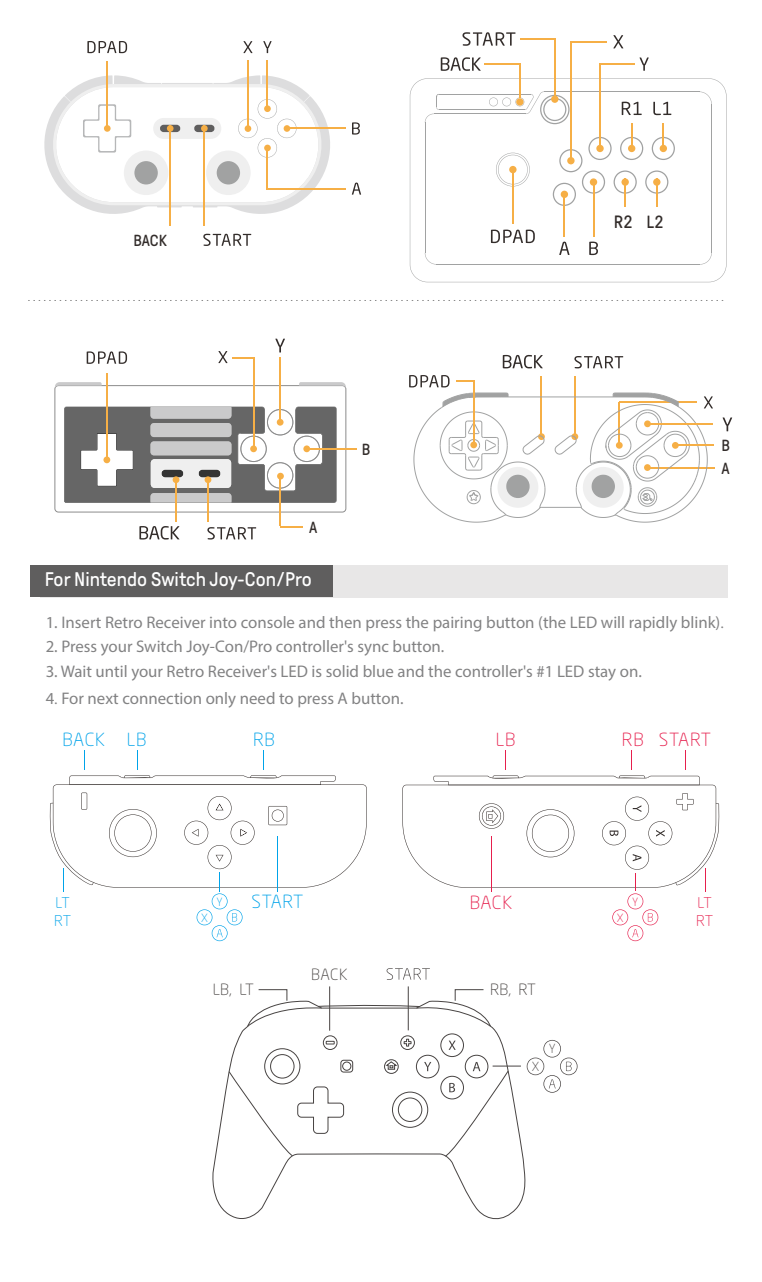
<style>
.page{position:relative;width:762px;height:1282px;background:#fff}
.page>*{position:absolute;margin:0;border:0;box-sizing:border-box;transform-origin:0 0}
.t1{font:19.65px "GT Pressura Pro";color:#fff}
.t2{font:300 17.85px "Neo Sans Std";letter-spacing:.045em;color:#00a3e9}
.t3{font:300 17.85px "Neo Sans Std";letter-spacing:.045em;color:#e61f4d}
.t4{font:17.85px "GT Pressura Pro";color:#332d2b}
.t5{font:16.8px "Myriad Pro";color:#828283}
.t6{font:16.05px/22.2px "GT Pressura Pro";color:#332d2b}
.t7{font:300 15.3px "Neo Sans Std";color:#484443}
.t8{font:300 14.7px/17.9px "Neo Sans Std";color:#00a3e9}
.t9{font:300 14.7px/17.9px "Neo Sans Std";color:#e61f4d}
.t10{font:300 12.6px "Neo Sans Std";color:#484443}
.t11{font:300 11.4px "Neo Sans Std";color:#00a3e9}
.t12{font:300 11.4px "Neo Sans Std";color:#e61f4d}
.s1{font-size:17.7px}
.s2{font-family:"Malgun Gothic"}
</style>
<div class="page">
<svg style="left:207px;top:527px;width:49px;height:12px"></svg>
<hr style="left:280px;top:476px;width:1px;height:50px;background:#f6af46">
<svg style="left:280px;top:526px;width:22px;height:1px"></svg>
<hr style="left:207px;top:479px;width:1px;height:42px;background:#f6af46">
<hr style="left:175px;top:479px;width:1px;height:42px;background:#f6af46">
<svg style="left:87px;top:351px;width:40px;height:13px"></svg>
<hr style="left:253px;top:358px;width:1px;height:92px;background:#f6af46">
<hr style="left:279px;top:357px;width:2px;height:66px;background:#f6af46">
<svg style="left:55px;top:382px;width:291px;height:130px"></svg>
<hr style="left:106px;top:373px;width:1px;height:87px;background:#f6af46">
<div style="left:103px;top:456px;width:7px;height:7px;background:#f6af46;border-radius:50%"></div>
<div style="left:250px;top:445px;width:7px;height:7px;background:#f6af46;border-radius:50%"></div>
<hr style="left:307px;top:448px;width:49px;height:1px;background:#f6af46">
<div style="left:303px;top:445px;width:7px;height:7px;background:#f6af46;border-radius:50%"></div>
<hr style="left:646px;top:467px;width:68px;height:1px;background:#f6af46">
<svg style="left:722px;top:417px;width:10px;height:14px"></svg>
<svg style="left:574px;top:356px;width:49px;height:12px"></svg>
<hr style="left:574px;top:376px;width:1px;height:60px;background:#f6af46">
<hr style="left:675px;top:444px;width:38px;height:2px;background:#f6af46">
<hr style="left:502px;top:396px;width:142px;height:1px;background:#a1a2a2">
<hr style="left:541px;top:507px;width:39px;height:1px;background:#a1a2a2">
<hr style="left:647px;top:424px;width:66px;height:1px;background:#f6af46">
<svg style="left:552px;top:392px;width:160px;height:130px"></svg>
<svg style="left:409px;top:375px;width:136px;height:147px"></svg>
<hr style="left:473px;top:380px;width:1px;height:65px;background:#f6af46">
<div style="left:470px;top:441px;width:7px;height:7px;background:#f6af46;border-radius:50%"></div>
<svg style="left:275px;top:338px;width:10px;height:14px"></svg>
<svg style="left:218px;top:351px;width:36px;height:12px"></svg>
<svg style="left:139px;top:526px;width:40px;height:13px"></svg>
<svg style="left:502px;top:355px;width:40px;height:13px"></svg>
<svg style="left:28px;top:300px;width:696px;height:1px"></svg>
<svg style="left:409px;top:78px;width:317px;height:204px"></svg>
<hr style="left:711px;top:104px;width:1px;height:149px;background:#a1a2a2">
<hr style="left:544px;top:91px;width:155px;height:1px;background:#a1a2a2">
<hr style="left:439px;top:94px;width:91px;height:1px;background:#a1a2a2">
<hr style="left:439px;top:109px;width:85px;height:1px;background:#a1a2a2">
<hr style="left:433px;top:114px;width:92px;height:1px;background:#a1a2a2">
<hr style="left:436px;top:264px;width:263px;height:1px;background:#a1a2a2">
<hr style="left:424px;top:123px;width:1px;height:130px;background:#a1a2a2">
<svg style="left:424px;top:94px;width:15px;height:29px"></svg>
<svg style="left:699px;top:91px;width:13px;height:14px"></svg>
<svg style="left:424px;top:253px;width:12px;height:11px"></svg>
<svg style="left:699px;top:253px;width:12px;height:11px"></svg>
<hr style="left:512px;top:171px;width:1px;height:52px;background:#f6af46">
<svg style="left:491px;top:229px;width:43px;height:14px"></svg>
<hr style="left:563px;top:197px;width:2px;height:40px;background:#f6af46">
<svg style="left:559px;top:241px;width:10px;height:14px"></svg>
<svg style="left:639px;top:57px;width:9px;height:14px"></svg>
<svg style="left:613px;top:35px;width:10px;height:13px"></svg>
<hr style="left:592px;top:184px;width:2px;height:53px;background:#f6af46">
<svg style="left:589px;top:241px;width:8px;height:14px"></svg>
<hr style="left:599px;top:63px;width:1px;height:85px;background:#f6af46">
<hr style="left:570px;top:41px;width:1px;height:118px;background:#f6af46">
<hr style="left:571px;top:41px;width:35px;height:1px;background:#f6af46">
<hr style="left:599px;top:63px;width:35px;height:2px;background:#f6af46">
<hr style="left:519px;top:63px;width:1px;height:35px;background:#f6af46">
<hr style="left:484px;top:63px;width:36px;height:2px;background:#f6af46">
<hr style="left:554px;top:38px;width:1px;height:59px;background:#f6af46">
<hr style="left:520px;top:38px;width:35px;height:2px;background:#f6af46">
<svg style="left:462px;top:32px;width:53px;height:14px"></svg>
<svg style="left:440px;top:57px;width:40px;height:14px"></svg>
<svg style="left:489px;top:91px;width:185px;height:116px"></svg>
<svg style="left:44px;top:75px;width:292px;height:146px"></svg>
<svg style="left:50px;top:84px;width:274px;height:121px"></svg>
<svg style="left:203px;top:234px;width:48px;height:12px"></svg>
<svg style="left:87px;top:41px;width:40px;height:12px"></svg>
<svg style="left:352px;top:122px;width:8px;height:12px"></svg>
<svg style="left:352px;top:182px;width:9px;height:13px"></svg>
<hr style="left:247px;top:60px;width:1px;height:70px;background:#f6af46">
<hr style="left:267px;top:60px;width:1px;height:49px;background:#f6af46">
<div style="left:264px;top:105px;width:7px;height:7px;background:#f6af46;border-radius:50%"></div>
<hr style="left:287px;top:128px;width:58px;height:1px;background:#f6af46">
<div style="left:283px;top:125px;width:7px;height:7px;background:#f6af46;border-radius:50%"></div>
<hr style="left:267px;top:148px;width:1px;height:41px;background:#f6af46">
<div style="left:264px;top:145px;width:7px;height:6px;background:#f6af46;border-radius:50%"></div>
<hr style="left:267px;top:188px;width:78px;height:1px;background:#f6af46">
<hr style="left:204px;top:125px;width:1px;height:100px;background:#f6af46">
<div style="left:201px;top:125px;width:7px;height:7px;background:#f6af46;border-radius:50%"></div>
<hr style="left:107px;top:61px;width:1px;height:67px;background:#f6af46">
<div style="left:104px;top:125px;width:7px;height:7px;background:#f6af46;border-radius:50%"></div>
<div style="left:244px;top:125px;width:7px;height:7px;background:#f6af46;border-radius:50%"></div>
<hr style="left:170px;top:125px;width:1px;height:100px;background:#f6af46">
<div style="left:167px;top:125px;width:6px;height:7px;background:#f6af46;border-radius:50%"></div>
<svg style="left:243px;top:41px;width:9px;height:12px"></svg>
<svg style="left:263px;top:41px;width:8px;height:12px"></svg>
<div style="left:41px;top:565px;width:687px;height:32px;background:#e8e7e7"></div>
<div style="left:30px;top:565px;width:302px;height:32px;background:#5f5e5e"></div>
<svg style="left:263px;top:750px;width:1px;height:19px"></svg>
<svg style="left:137px;top:750px;width:1px;height:19px"></svg>
<svg style="left:631px;top:750px;width:1px;height:19px"></svg>
<svg style="left:505px;top:750px;width:1px;height:19px"></svg>
<svg style="left:84px;top:750px;width:1px;height:19px"></svg>
<svg style="left:212px;top:1024px;width:314px;height:196px"></svg>
<div style="left:264px;top:1048px;width:36px;height:35px;border:1px solid #484443;border-radius:50%"></div>
<div style="left:270px;top:1054px;width:24px;height:23px;border:1px solid #484443;border-radius:50%"></div>
<div style="left:323px;top:1035px;width:14px;height:14px;border:1px solid #484443;border-radius:50%"></div>
<div style="left:400px;top:1035px;width:14px;height:14px;border:1px solid #484443;border-radius:50%"></div>
<div style="left:384px;top:1059px;width:14px;height:14px;border:1px solid #484443;border-radius:50%"></div>
<div style="left:340px;top:1059px;width:13px;height:12px;border:1px solid #484443;border-radius:3px"></div>
<div style="left:342px;top:1061px;width:9px;height:9px;border:1px solid #484443;border-radius:50%"></div>
<div style="left:392px;top:1091px;width:36px;height:36px;border:1px solid #484443;border-radius:50%"></div>
<div style="left:398px;top:1097px;width:24px;height:24px;border:1px solid #484443;border-radius:50%"></div>
<div style="left:416px;top:1054px;width:23px;height:23px;border:1px solid #484443;border-radius:50%"></div>
<div style="left:440px;top:1033px;width:23px;height:23px;border:1px solid #484443;border-radius:50%"></div>
<div style="left:440px;top:1075px;width:23px;height:23px;border:1px solid #484443;border-radius:50%"></div>
<svg style="left:386px;top:1061px;width:11px;height:8px"></svg>
<svg style="left:229px;top:1071px;width:115px;height:84px"></svg>
<svg style="left:424px;top:1061px;width:7px;height:9px"></svg>
<svg style="left:326px;top:1040px;width:8px;height:3px"></svg>
<svg style="left:403px;top:1038px;width:8px;height:8px"></svg>
<hr style="left:329px;top:986px;width:1px;height:44px;background:#484443">
<hr style="left:408px;top:986px;width:1px;height:44px;background:#484443">
<svg style="left:386px;top:968px;width:44px;height:11px"></svg>
<svg style="left:247px;top:989px;width:243px;height:37px"></svg>
<svg style="left:50px;top:775px;width:316px;height:166px"></svg>
<svg style="left:402px;top:775px;width:317px;height:166px"></svg>
<svg style="left:445px;top:1039px;width:132px;height:117px"></svg>
<p class="t6" style="left:134px;top:230px;width:35px">BACK</p>
<p class="t6" style="left:309px;top:517px;width:10px">A</p>
<p class="t6" style="left:362px;top:439px;width:10px">B</p>
<p class="t4" style="left:613px;top:214px;width:51px">R2 <span class="s1">L2</span></p>
<p class="t6" style="left:721px;top:436px;width:10px">B<br>A</p>
<p class="t1" style="left:45px;top:571px;width:268px">For Nintendo Switch Joy-Con/Pro</p>
<p class="t5" style="left:46px;top:615px;width:679px">1. Insert Retro Receiver into console and then press the pairing button (the LED will rapidly blink)<span class="s2">.</span></p>
<p class="t5" style="left:46px;top:639px;width:400px">2. Press your Switch Joy-Con/Pro controller's sync button.</p>
<p class="t5" style="left:46px;top:664px;width:597px">3. Wait until your Retro Receiver's LED is solid blue and the controller's #1 LED stay on.</p>
<p class="t5" style="left:46px;top:691px;width:359px">4<span class="s2">.</span> For next connection only need to press A button.</p>
<p class="t2" style="left:62px;top:732px;width:86px">BACK LB</p>
<p class="t2" style="left:253px;top:732px;width:23px">RB</p>
<p class="t3" style="left:495px;top:732px;width:21px">LB</p>
<p class="t3" style="left:621px;top:732px;width:90px">RB START</p>
<p class="t8" style="left:54px;top:895px;width:19px">LT<br>RT</p>
<p class="t11" style="left:201px;top:912px;width:8px">X</p>
<p class="t11" style="left:216px;top:896px;width:8px">Y</p>
<p class="t2" style="left:251px;top:894px;width:53px">START</p>
<p class="t3" style="left:469px;top:895px;width:44px">BACK</p>
<p class="t9" style="left:696px;top:895px;width:19px">LT<br>RT</p>
<p class="t12" style="left:632px;top:896px;width:8px">Y</p>
<p class="t12" style="left:616px;top:912px;width:8px">X</p>
<p class="t7" style="left:311px;top:967px;width:38px">BACK</p>
<p class="t7" style="left:213px;top:983px;width:43px">LB, LT</p>
<p class="t7" style="left:490px;top:983px;width:47px">RB, RT</p>
<p class="t10" style="left:531px;top:1061px;width:9px">X</p>
<p class="t10" style="left:548px;top:1043px;width:8px">Y</p>
</div>
